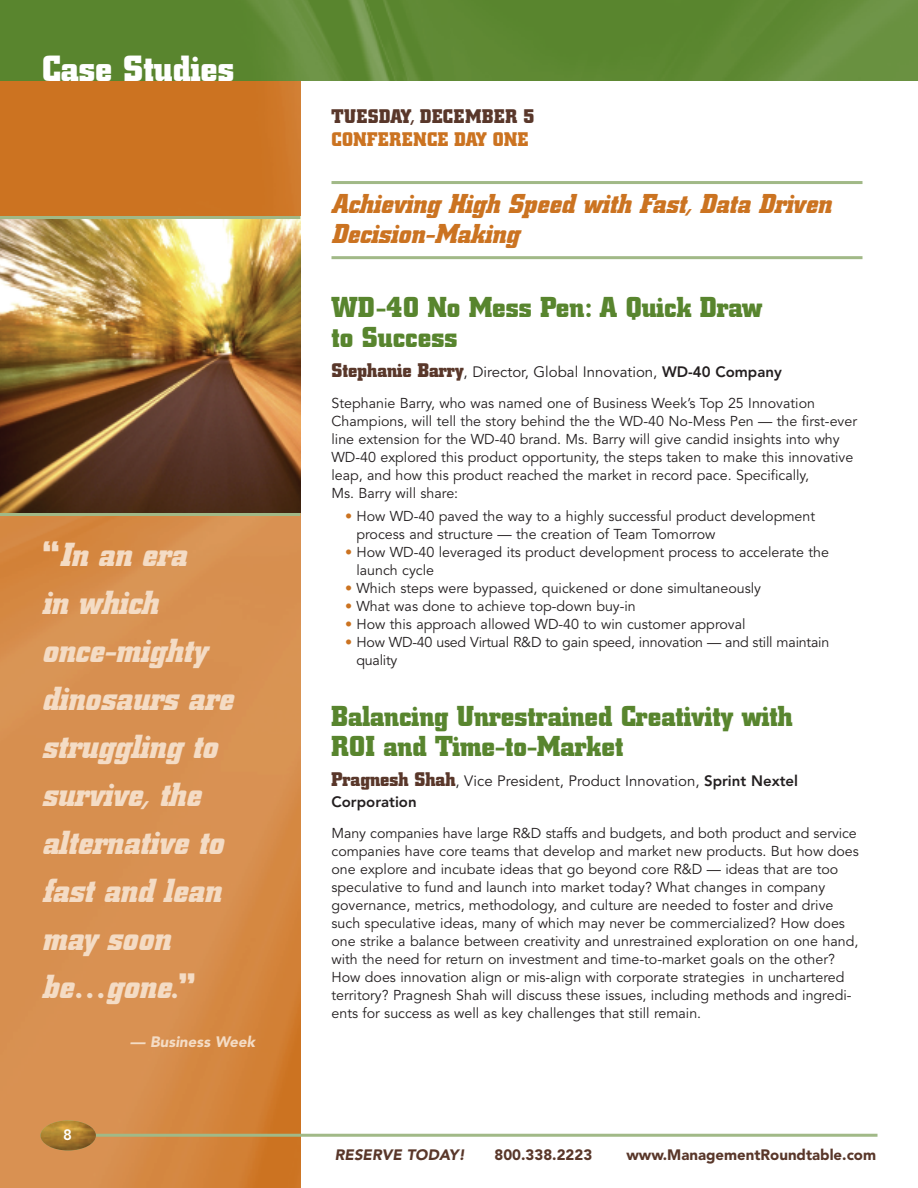
<style>
.page{position:relative;width:918px;height:1188px;background:#fff}
.page>*{position:absolute;margin:0;border:0;box-sizing:border-box;transform-origin:0 0}
.t1{font:700 36px "City";color:#fff}
.t2{font:italic 700 33px/48px "City";color:#f4dcc5}
.t3{font:700 28.5px/30px "City";color:#58852e}
.t4{font:italic 700 27px/30px "City";color:#cb7321}
.t5{font:700 19.5px "City";letter-spacing:.02em;color:#59372a}
.t6{font:700 19.5px "City";letter-spacing:.02em;color:#cb7321}
.t7{font:15px/21px "Avenir";color:#231f20}
.t8{font:900 15px "Avenir";color:#59372a}
.t9{font:italic 900 15px "Avenir";color:#f4dcc5}
.t10{font:italic 900 15px "Avenir";color:#59372a}
.t11{font:800 15px "Avenir";color:#fff}
.t12{font:14.25px/18px "Avenir";color:#231f20}
.s1{font-family:"Folio";font-style:normal;font-size:34.5px}
.s2{font-family:"City";font-weight:700;font-size:19.5px;color:#59372a}
.s3{font-weight:800}
.s4{color:#cb7321}
</style>
<div class="page">
<img style="left:0;top:81px;width:300px;height:1107px">
<hr style="left:0;top:513px;width:300px;height:3px;background:#a1b987">
<img style="left:0;top:219px;width:300px;height:294px">
<img style="left:0;top:0;width:918px;height:81px">
<hr style="left:0;top:216px;width:300px;height:3px;background:#a1b987">
<hr style="left:40px;top:1134px;width:838px;height:3px;background:#a1b987">
<img style="left:40px;top:1120px;width:56px;height:30px;border-radius:50%">
<hr style="left:332px;top:181px;width:530px;height:3px;background:#a1b987">
<hr style="left:332px;top:256px;width:530px;height:3px;background:#a1b987">
<h1 class="t1" style="left:42px;top:55px;width:194px">Case Studies</h1>
<h2 class="t2" style="left:42px;top:534px;width:193px"><span class="s1">“</span>In an era<br>in which once-mighty dinosaurs are struggling to survive, the alternative to fast and lean may soon be…gone.<span class="s1">”</span></h2>
<p class="t9" style="left:130px;top:1036px;width:126px">— Business Week</p>
<p class="t11" style="left:63px;top:1129px;width:10px">8</p>
<h3 class="t5" style="left:332px;top:109px;width:205px">TUESDAY, DECEMBER 5</h3>
<h3 class="t6" style="left:332px;top:132px;width:198px">CONFERENCE DAY ONE</h3>
<h3 class="t4" style="left:332px;top:191px;width:501px">Achieving High Speed with Fast, Data Driven<br>Decision-Making</h3>
<h3 class="t3" style="left:332px;top:295px;width:432px">WD-40 No Mess Pen: A Quick Draw to Success</h3>
<p class="t7" style="left:332px;top:362px;width:452px"><span class="s2">Stephanie Barry</span>, Director, Global Innovation, <span class="s3">WD-40 Company</span></p>
<p class="t12" style="left:332px;top:395px;width:527px">Stephanie Barry, who was named one of Business Week’s Top 25 Innovation Champions, will tell the story behind the the WD-40 No-Mess Pen — the first-ever line extension for the WD-40 brand. Ms. Barry will give candid insights into why WD-40 explored this product opportunity, the steps taken to make this innovative leap, and how this product reached the market in record pace. Specifically,<br>Ms. Barry will share:</p>
<p class="t12" style="left:356px;top:508px;width:460px;text-indent:-11px"><span class="s4">•</span> How WD-40 paved the way to a highly successful product development process and structure — the creation of Team Tomorrow</p>
<p class="t12" style="left:356px;top:544px;width:474px;text-indent:-11px"><span class="s4">•</span> How WD-40 leveraged its product development process to accelerate the launch cycle</p>
<p class="t12" style="left:345px;top:580px;width:418px"><span class="s4">•</span> Which steps were bypassed, quickened or done simultaneously</p>
<p class="t12" style="left:345px;top:598px;width:292px"><span class="s4">•</span> What was done to achieve top-down buy-in</p>
<p class="t12" style="left:345px;top:616px;width:402px"><span class="s4">•</span> How this approach allowed WD-40 to win customer approval</p>
<p class="t12" style="left:356px;top:634px;width:474px;text-indent:-11px"><span class="s4">•</span> How WD-40 used Virtual R&amp;D to gain speed, innovation — and still maintain quality</p>
<h3 class="t3" style="left:332px;top:704px;width:463px">Balancing Unrestrained Creativity with<br>ROI and Time-to-Market</h3>
<p class="t7" style="left:332px;top:771px;width:468px"><span class="s2">Pragnesh Shah</span>, Vice President, Product Innovation, <span class="s3">Sprint Nextel<br>Corporation</span></p>
<p class="t12" style="left:332px;top:825px;width:529px">Many companies have large R&amp;D staffs and budgets, and both product and service companies have core teams that develop and market new products. But how does one explore and incubate ideas that go beyond core R&amp;D — ideas that are too speculative to fund and launch into market today? What changes in company governance, metrics, methodology, and culture are needed to foster and drive such speculative ideas, many of which may never be commercialized? How does one strike a balance between creativity and unrestrained exploration on one hand, with the need for return on investment and time-to-market goals on the other?<br>How does innovation align or mis-align with corporate strategies in unchartered territory? Pragnesh Shah will discuss these issues, including methods and ingredi&shy;ents for success as well as key challenges that still remain.</p>
<p class="t10" style="left:335px;top:1149px;width:132px">RESERVE TODAY!</p>
<p class="t8" style="left:495px;top:1149px;width:99px">800.338.2223</p>
<p class="t8" style="left:626px;top:1149px;width:251px">www.ManagementRoundtable.com</p>
</div>
